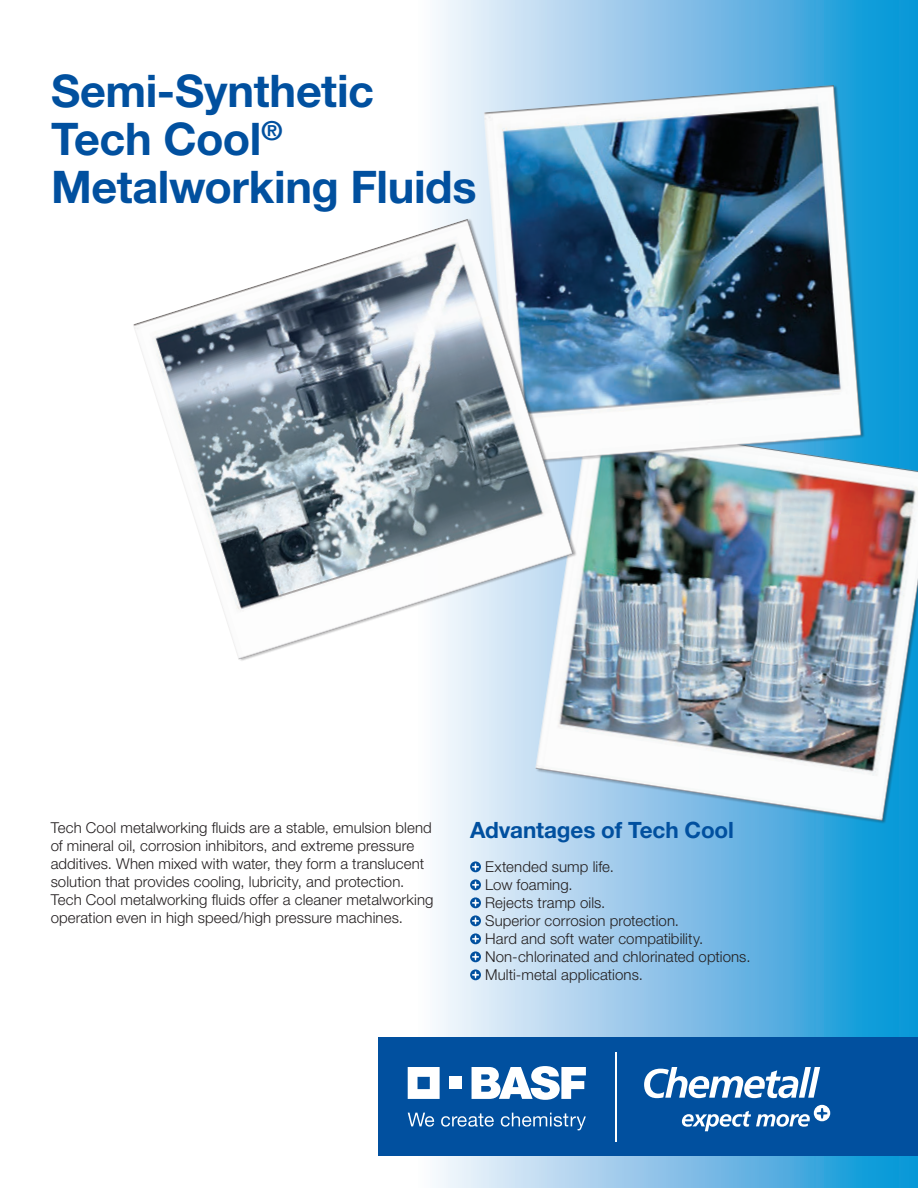
<style>
.page{position:relative;width:918px;height:1188px;background:#fff}
.page>*{position:absolute;margin:0;border:0;box-sizing:border-box;transform-origin:0 0}
.Heading_1{font:700 45px/48px "Helvetica Neue LT Std";letter-spacing:-.01em;color:#01509f}
.Heading_1-2{font:700 22.5px "Helvetica Neue LT Std";letter-spacing:-.01em;color:#01509f}
.Footer_Body_Text{font:300 15px/18px "Helvetica Neue LT Std";letter-spacing:.005em;color:#231f20}
</style>
<div class="page">
<div style="left:418px;top:0;width:500px;height:1188px;background:linear-gradient(to right,#fff8fd,#0691d5)"></div>
<img style="left:526px;top:413px;width:392px;height:419px">
<img style="left:476px;top:77px;width:396px;height:396px">
<img style="left:133px;top:208px;width:453px;height:463px">
<svg style="left:470px;top:861px;width:11px;height:11px"></svg>
<svg style="left:472px;top:863px;width:7px;height:7px"></svg>
<svg style="left:470px;top:879px;width:11px;height:11px"></svg>
<svg style="left:472px;top:881px;width:7px;height:7px"></svg>
<svg style="left:470px;top:897px;width:11px;height:11px"></svg>
<svg style="left:472px;top:899px;width:7px;height:7px"></svg>
<svg style="left:470px;top:915px;width:11px;height:11px"></svg>
<svg style="left:472px;top:917px;width:7px;height:7px"></svg>
<svg style="left:470px;top:933px;width:11px;height:11px"></svg>
<svg style="left:472px;top:935px;width:7px;height:7px"></svg>
<svg style="left:470px;top:951px;width:11px;height:11px"></svg>
<svg style="left:472px;top:953px;width:7px;height:7px"></svg>
<svg style="left:470px;top:969px;width:11px;height:11px"></svg>
<svg style="left:472px;top:971px;width:7px;height:7px"></svg>
<div style="left:378px;top:1037px;width:540px;height:119px;background:#01509f"></div>
<svg style="left:644px;top:1067px;width:176px;height:31px"></svg>
<svg style="left:682px;top:1105px;width:148px;height:26px"></svg>
<hr style="left:615px;top:1052px;width:1px;height:89px;background:#fff">
<svg style="left:408px;top:1067px;width:32px;height:32px"></svg>
<div style="left:449px;top:1077px;width:13px;height:12px;background:#fff"></div>
<svg style="left:472px;top:1066px;width:114px;height:34px"></svg>
<svg style="left:408px;top:1113px;width:26px;height:14px"></svg>
<svg style="left:441px;top:1113px;width:53px;height:14px"></svg>
<svg style="left:501px;top:1113px;width:85px;height:17px"></svg>
<p class="Heading_1" style="left:51px;top:66px;width:427px">Semi-Synthetic<br>Tech Cool<sup>®<br></sup>Metalworking Fluids</p>
<p class="Footer_Body_Text" style="left:51px;top:818px;width:384px">Tech Cool metalworking fluids are a stable, emulsion blend of mineral oil, corrosion inhibitors, and extreme pressure additives. When mixed with water, they form a translucent solution that provides cooling, lubricity, and protection.<br>Tech Cool metalworking fluids offer a cleaner metalworking operation even in high speed/high pressure machines.</p>
<p class="Heading_1-2" style="left:470px;top:816px;width:265px">Advantages of Tech Cool</p>
<p class="Footer_Body_Text" style="left:485px;top:858px;width:130px">Extended sump life.</p>
<p class="Footer_Body_Text" style="left:485px;top:876px;width:89px">Low foaming.</p>
<p class="Footer_Body_Text" style="left:485px;top:894px;width:122px">Rejects tramp oils.</p>
<p class="Footer_Body_Text" style="left:485px;top:912px;width:195px">Superior corrosion protection.</p>
<p class="Footer_Body_Text" style="left:485px;top:930px;width:220px">Hard and soft water compatibility.</p>
<p class="Footer_Body_Text" style="left:485px;top:948px;width:267px">Non-chlorinated and chlorinated options.</p>
<p class="Footer_Body_Text" style="left:485px;top:966px;width:159px">Multi-metal applications.</p>
</div>
